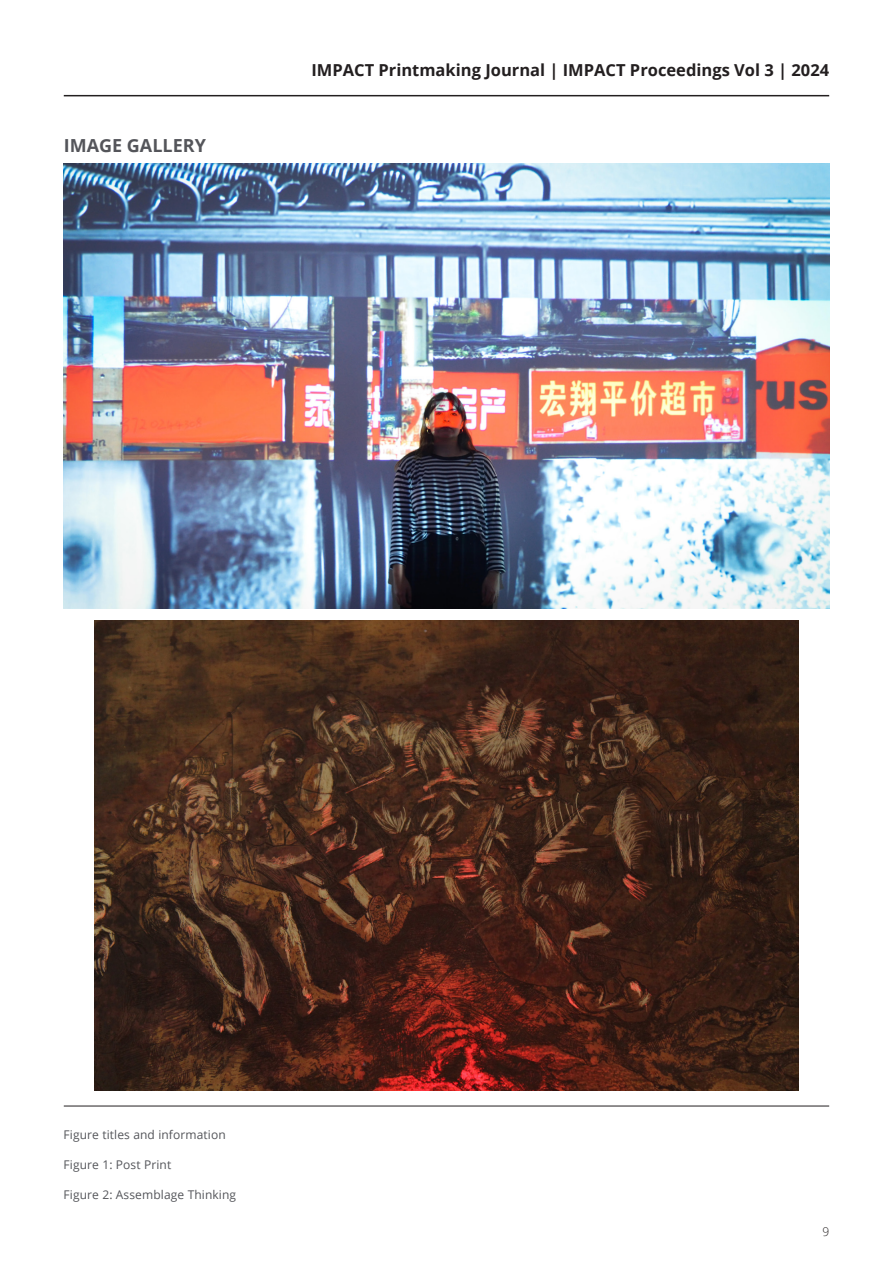
<style>
.page{position:relative;width:893px;height:1263px;background:#fff}
.page>*{position:absolute;margin:0;border:0;box-sizing:border-box;transform-origin:0 0}
.t1{font:700 18px "Open Sans";color:#54555a}
.t2{font:700 16.5px "Open Sans";color:#231f20}
.t3{font:12px "Open Sans";letter-spacing:.01em;color:#54555a}
.t4{font:300 12px "Open Sans";color:#231f20}
</style>
<div class="page">
<hr style="left:64px;top:95px;width:765px;height:1px;background:#231f20">
<hr style="left:64px;top:1106px;width:765px;height:1px;background:#231f20">
<img style="left:64px;top:163px;width:765px;height:445px">
<img style="left:94px;top:621px;width:705px;height:470px">
<p class="t1" style="left:64px;top:133px;width:144px">IMAGE GALLERY</p>
<h2 class="t2" style="left:311px;top:59px;width:519px">IMPACT Printmaking Journal | IMPACT Proceedings Vol 3 | 2024</h2>
<p class="t3" style="left:64px;top:1126px;width:164px">Figure titles and information</p>
<p class="t3" style="left:64px;top:1156px;width:109px">Figure 1: Post Print</p>
<p class="t3" style="left:64px;top:1186px;width:174px">Figure 2: Assemblage Thinking</p>
<p class="t4" style="left:822px;top:1223px;width:8px">9</p>
</div>
